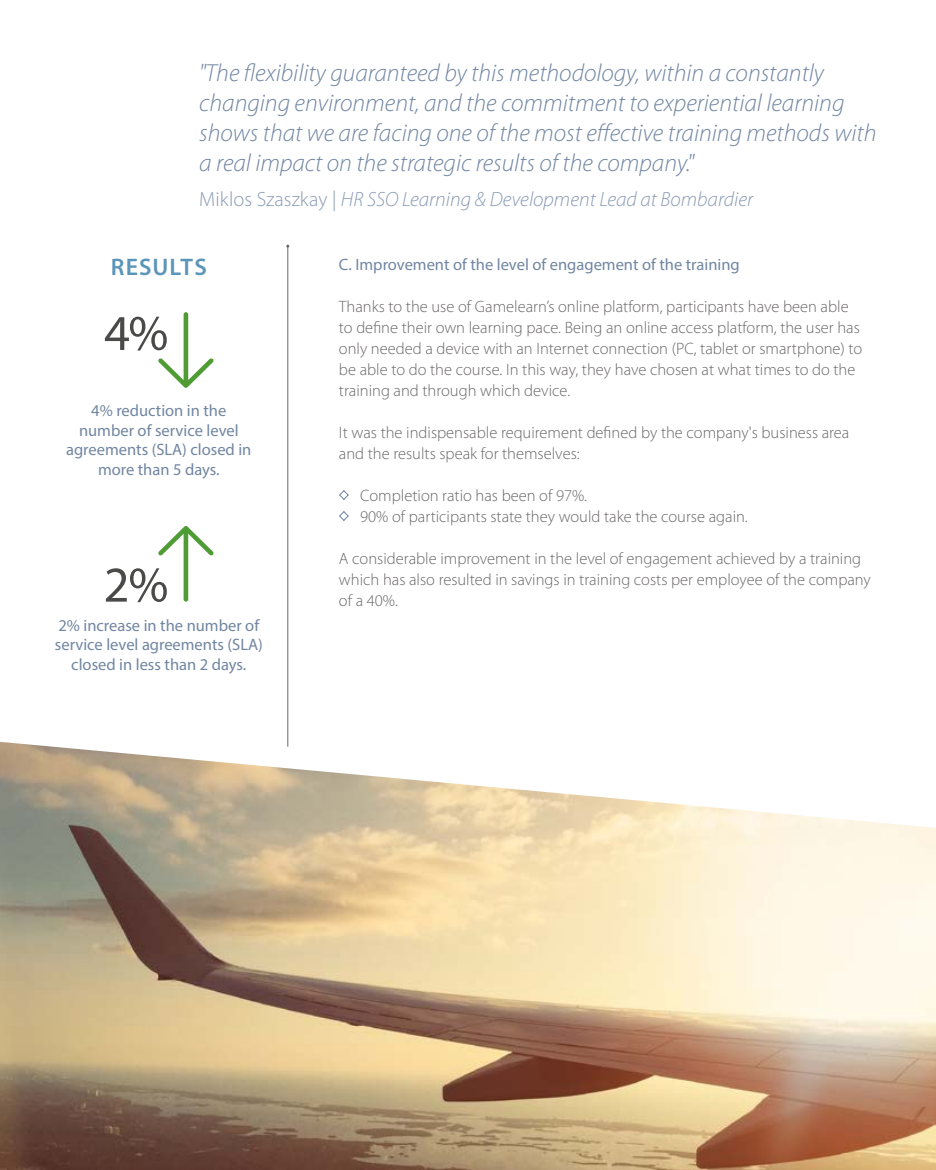
<style>
.page{position:relative;width:936px;height:1170px;background:#fff}
.page>*{position:absolute;margin:0;border:0;box-sizing:border-box;transform-origin:0 0}
.t1{font:50.4px "Myriad Pro";color:#4a4a49}
.t2{font:italic 300 24.75px/30px "Myriad Pro";color:#7186a2}
.t3{font:600 24px "Myriad Pro";letter-spacing:.045em;color:#5b95b8}
.t4{font:italic 300 20.7px "Myriad Pro";color:#8a9bb4}
.t5{font:300 16.5px/21px "Myriad Pro";color:#6a6766}
.t6{font:16.5px/19.5px "Myriad Pro";color:#7186a2;text-align:center}
.s1{font-style:normal}
</style>
<div class="page">
<img style="left:0;top:741px;width:935px;height:428px">
<hr style="left:287px;top:246px;width:1px;height:500px;background:#6b6868">
<svg style="left:158px;top:312px;width:56px;height:76px"></svg>
<svg style="left:158px;top:526px;width:56px;height:75px"></svg>
<svg style="left:339px;top:490px;width:10px;height:10px"></svg>
<svg style="left:339px;top:511px;width:10px;height:10px"></svg>
<p class="t2" style="left:199px;top:57px;width:678px">"The flexibility guaranteed by this methodology, within a constantly changing environment, and the commitment to experiential learning shows that we are facing one of the most effective training methods with a real impact on the strategic results of the company."</p>
<p class="t4" style="left:199px;top:186px;width:555px"><span class="s1">Miklos Szaszkay |</span> HR SSO Learning &amp; Development Lead at Bombardier</p>
<h3 class="t3" style="left:111px;top:252px;width:97px">RESULTS</h3>
<h1 class="t1" style="left:104px;top:302px;width:66px">4%</h1>
<p class="t6" style="left:66px;top:400px;width:187px">4% reduction in the number of service level agreements (SLA) closed in more than 5 days.</p>
<h1 class="t1" style="left:104px;top:553px;width:66px">2%</h1>
<p class="t6" style="left:55px;top:615px;width:209px">2% increase in the number of service level agreements (SLA) closed in less than 2 days.</p>
<p class="t6" style="left:339px;top:254px;width:402px">C. Improvement of the level of engagement of the training</p>
<p class="t5" style="left:339px;top:295px;width:525px">Thanks to the use of Gamelearn’s online platform, participants have been able to define their own learning pace. Being an online access platform, the user has only needed a device with an Internet connection (PC, tablet or smartphone) to be able to do the course. In this way, they have chosen at what times to do the training and through which device.</p>
<p class="t5" style="left:339px;top:421px;width:512px">It was the indispensable requirement defined by the company's business area and the results speak for themselves:</p>
<p class="t5" style="left:360px;top:484px;width:389px">Completion ratio has been of 97%.<br>90% of participants state they would take the course again.</p>
<p class="t5" style="left:339px;top:547px;width:533px">A considerable improvement in the level of engagement achieved by a training which has also resulted in savings in training costs per employee of the company of a 40%.</p>
</div>
